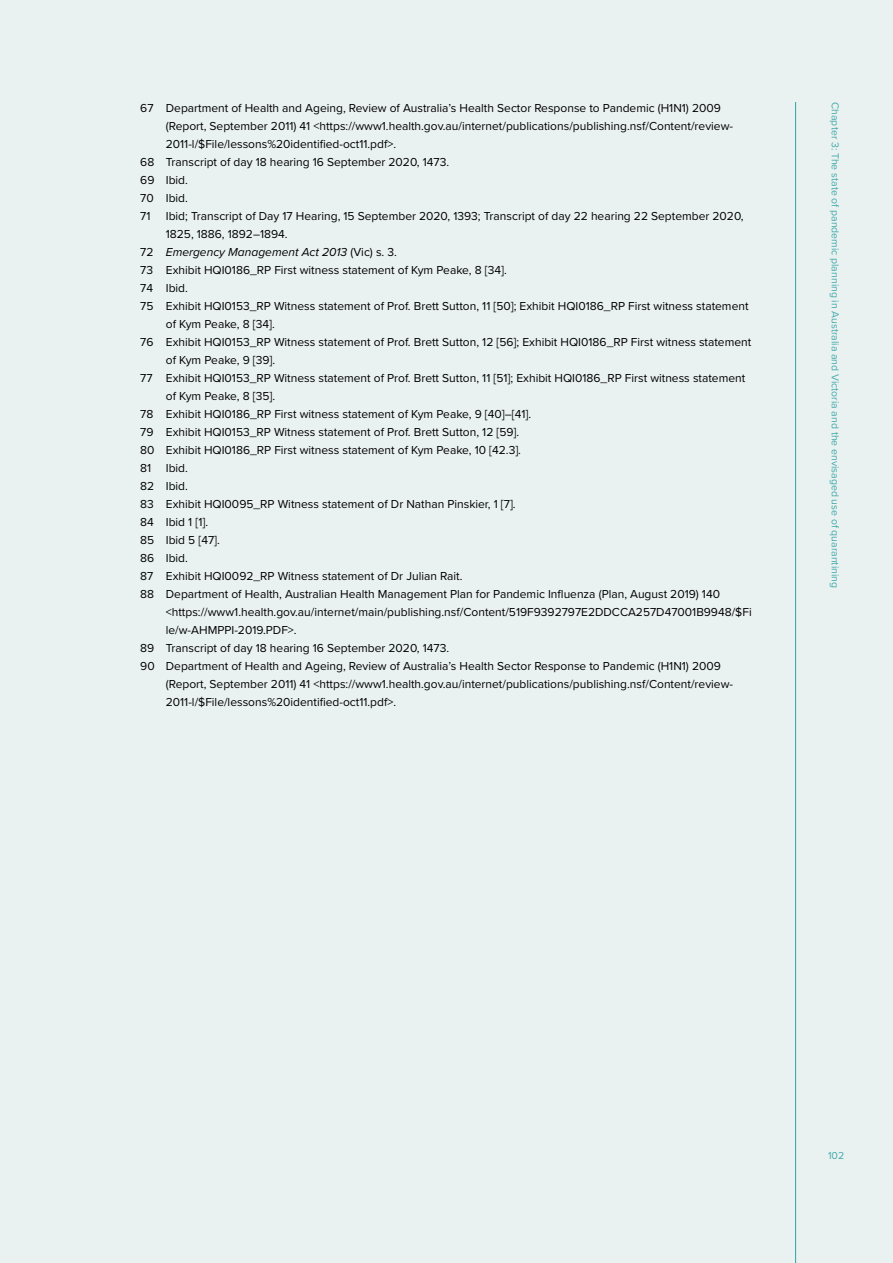
<style>
.page{position:relative;width:893px;height:1263px;background:#eaf2f1}
.page>*{position:absolute;margin:0;border:0;box-sizing:border-box;transform-origin:0 0}
.t1{font:12px "Proxima Nova";color:#000}
.t2{font:italic 12px "Proxima Nova";color:#000}
.t3{font:10.5px "Proxima Nova";color:#44aaab}
.s1{font-style:normal}
</style>
<div class="page">
<hr style="left:795px;top:102px;width:1px;height:1161px;background:#44aaab">
<p class="t1" style="left:140px;top:99px;width:582px">67 Department of Health and Ageing, Review of Australia’s Health Sector Response to Pandemic (H1N1) 2009</p>
<p class="t1" style="left:166px;top:117px;width:569px">(Report, September 2011) 41 &lt;https://www1.health.gov.au/internet/publications/publishing.nsf/Content/review-</p>
<p class="t1" style="left:166px;top:135px;width:232px">2011-l/$File/lessons%20identified-oct11.pdf&gt;.</p>
<p class="t1" style="left:140px;top:153px;width:310px">68 Transcript of day 18 hearing 16 September 2020, 1473.</p>
<p class="t1" style="left:140px;top:171px;width:49px">69 Ibid.</p>
<p class="t1" style="left:140px;top:189px;width:49px">70 Ibid.</p>
<p class="t1" style="left:140px;top:207px;width:12px">71</p>
<p class="t1" style="left:166px;top:207px;width:579px">Ibid; Transcript of Day 17 Hearing, 15 September 2020, 1393; Transcript of day 22 hearing 22 September 2020,</p>
<p class="t1" style="left:166px;top:225px;width:123px">1825, 1886, 1892–1894.</p>
<p class="t2" style="left:140px;top:243px;width:258px"><span class="s1">72</span> Emergency Management Act 2013 <span class="s1">(Vic) s. 3.</span></p>
<p class="t1" style="left:140px;top:261px;width:368px">73 Exhibit HQI0186_RP First witness statement of Kym Peake, 8 [34].</p>
<p class="t1" style="left:140px;top:279px;width:49px">74 Ibid.</p>
<p class="t1" style="left:140px;top:297px;width:610px">75 Exhibit HQI0153_RP Witness statement of Prof. Brett Sutton, 11 [50]; Exhibit HQI0186_RP First witness statement</p>
<p class="t1" style="left:166px;top:315px;width:110px">of Kym Peake, 8 [34].</p>
<p class="t1" style="left:140px;top:333px;width:612px">76 Exhibit HQI0153_RP Witness statement of Prof. Brett Sutton, 12 [56]; Exhibit HQI0186_RP First witness statement</p>
<p class="t1" style="left:166px;top:351px;width:111px">of Kym Peake, 9 [39].</p>
<p class="t1" style="left:140px;top:369px;width:606px">77 Exhibit HQI0153_RP Witness statement of Prof. Brett Sutton, 11 [51]; Exhibit HQI0186_RP First witness statement</p>
<p class="t1" style="left:166px;top:387px;width:111px">of Kym Peake, 8 [35].</p>
<p class="t1" style="left:140px;top:405px;width:392px">78 Exhibit HQI0186_RP First witness statement of Kym Peake, 9 [40]–[41].</p>
<p class="t1" style="left:140px;top:423px;width:380px">79 Exhibit HQI0153_RP Witness statement of Prof. Brett Sutton, 12 [59].</p>
<p class="t1" style="left:140px;top:441px;width:382px">80 Exhibit HQI0186_RP First witness statement of Kym Peake, 10 [42.3].</p>
<p class="t1" style="left:140px;top:459px;width:49px">81 Ibid.</p>
<p class="t1" style="left:140px;top:477px;width:49px">82 Ibid.</p>
<p class="t1" style="left:140px;top:495px;width:377px">83 Exhibit HQI0095_RP Witness statement of Dr Nathan Pinskier, 1 [7].</p>
<p class="t1" style="left:140px;top:513px;width:69px">84 Ibid 1 [1].</p>
<p class="t1" style="left:140px;top:531px;width:81px">85 Ibid 5 [47].</p>
<p class="t1" style="left:140px;top:549px;width:49px">86 Ibid.</p>
<p class="t1" style="left:140px;top:567px;width:324px">87 Exhibit HQI0092_RP Witness statement of Dr Julian Rait.</p>
<p class="t1" style="left:140px;top:585px;width:581px">88 Department of Health, Australian Health Management Plan for Pandemic Influenza (Plan, August 2019) 140</p>
<p class="t1" style="left:166px;top:603px;width:587px">&lt;https://www1.health.gov.au/internet/main/publishing.nsf/Content/519F9392797E2DDCCA257D47001B9948/$Fi</p>
<p class="t1" style="left:166px;top:621px;width:132px">le/w-AHMPPI-2019.PDF&gt;.</p>
<p class="t1" style="left:140px;top:639px;width:310px">89 Transcript of day 18 hearing 16 September 2020, 1473.</p>
<p class="t1" style="left:140px;top:657px;width:582px">90 Department of Health and Ageing, Review of Australia’s Health Sector Response to Pandemic (H1N1) 2009</p>
<p class="t1" style="left:166px;top:675px;width:569px">(Report, September 2011) 41 &lt;https://www1.health.gov.au/internet/publications/publishing.nsf/Content/review-</p>
<p class="t1" style="left:166px;top:693px;width:232px">2011-l/$File/lessons%20identified-oct11.pdf&gt;.</p>
<p class="t3" style="left:843px;top:102px;width:487px;rotate:90deg">Chapter 3: The state of pandemic planning in Australia and Victoria and the envisaged use of quarantining</p>
<p class="t3" style="left:828px;top:1148px;width:18px">102</p>
</div>
